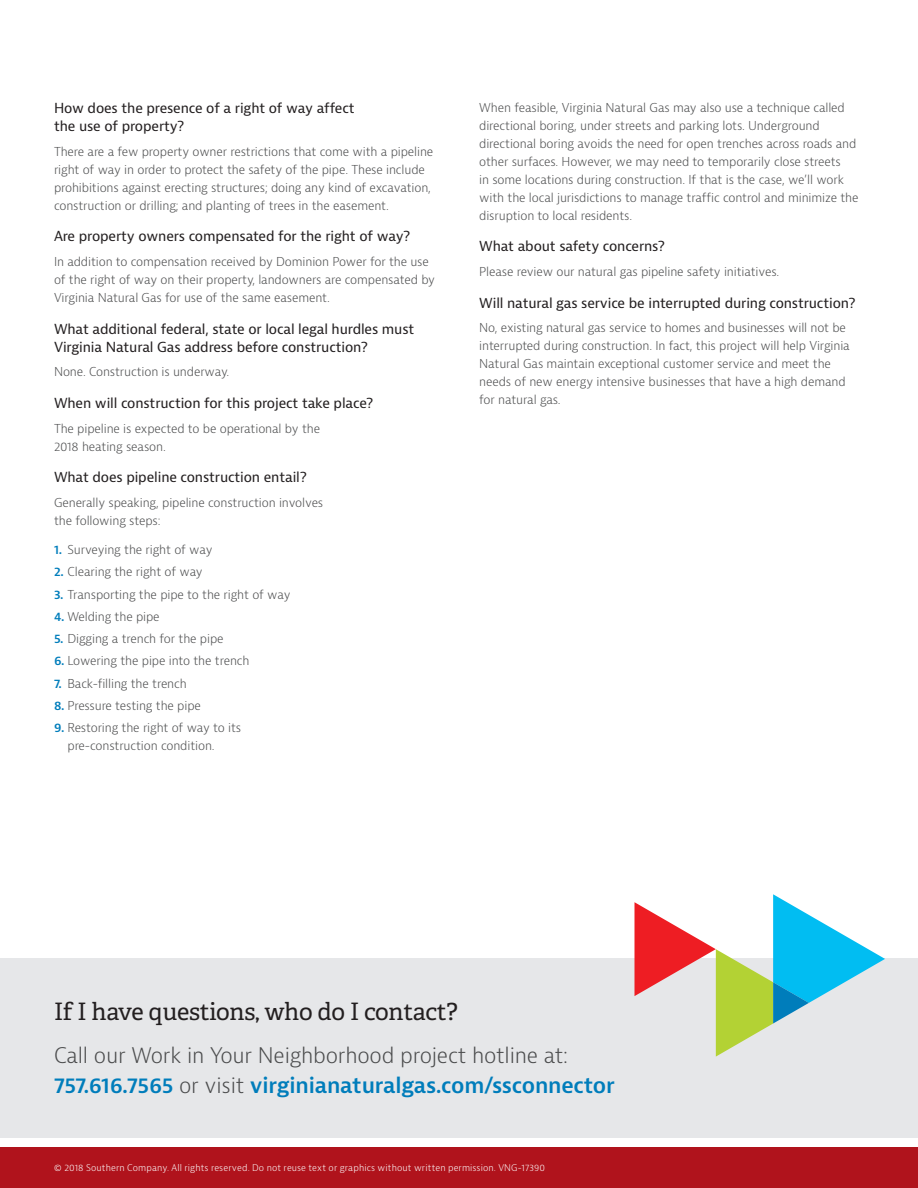
<style>
.page{position:relative;width:918px;height:1188px;background:#fff}
.page>*{position:absolute;margin:0;border:0;box-sizing:border-box;transform-origin:0 0}
.contact_title{font:24px "Adelle";letter-spacing:-.01em;color:#231f20}
.contact_title-2{font:300 21px/30px "Bernina Sans";letter-spacing:-.01em;color:#4b4c4d}
.titles{font:13.5px/18px "Bernina Sans";letter-spacing:-.01em;color:#231f20}
.copy{font:300 12px/18px "Bernina Sans";letter-spacing:-.01em;color:#4b4c4d}
.t1{font:300 9px "Bernina Sans";letter-spacing:.01em;color:#fff}
.s1{font-weight:600;color:#007dbb}
</style>
<div class="page">
<div style="left:0;top:1148px;width:918px;height:40px;background:#b0131c"></div>
<div style="left:0;top:958px;width:918px;height:179px;background:#e6e7e9"></div>
<svg style="left:634px;top:894px;width:251px;height:163px"></svg>
<p class="titles" style="left:54px;top:99px;width:302px">How does the presence of a right of way affect the use of property?</p>
<p class="copy" style="left:54px;top:143px;width:381px">There are a few property owner restrictions that come with a pipeline right of way in order to protect the safety of the pipe. These include prohibitions against erecting structures; doing any kind of excavation, construction or drilling; and planting of trees in the easement.</p>
<p class="titles" style="left:54px;top:228px;width:358px">Are property owners compensated for the right of way?</p>
<p class="copy" style="left:54px;top:253px;width:383px">In addition to compensation received by Dominion Power for the use of the right of way on their property, landowners are compensated by<br>Virginia Natural Gas for use of the same easement.</p>
<p class="titles" style="left:54px;top:320px;width:362px">What additional federal, state or local legal hurdles must<br>Virginia Natural Gas address before construction?</p>
<p class="copy" style="left:54px;top:363px;width:177px">None. Construction is underway.</p>
<p class="titles" style="left:54px;top:394px;width:321px">When will construction for this project take place?</p>
<p class="copy" style="left:54px;top:419px;width:268px">The pipeline is expected to be operational by the<br>2018 heating season.</p>
<p class="titles" style="left:54px;top:468px;width:254px">What does pipeline construction entail?</p>
<p class="copy" style="left:54px;top:494px;width:271px">Generally speaking, pipeline construction involves the following steps:</p>
<p class="copy" style="left:54px;top:541px;width:160px"><span class="s1">1.</span> Surveying the right of way</p>
<p class="copy" style="left:54px;top:563px;width:150px"><span class="s1">2.</span> Clearing the right of way</p>
<p class="copy" style="left:54px;top:585px;width:238px"><span class="s1">3.</span> Transporting the pipe to the right of way</p>
<p class="copy" style="left:54px;top:608px;width:107px"><span class="s1">4.</span> Welding the pipe</p>
<p class="copy" style="left:54px;top:630px;width:171px"><span class="s1">5.</span> Digging a trench for the pipe</p>
<p class="copy" style="left:54px;top:652px;width:197px"><span class="s1">6.</span> Lowering the pipe into the trench</p>
<p class="copy" style="left:54px;top:675px;width:134px"><span class="s1">7.</span> Back-filling the trench</p>
<p class="copy" style="left:54px;top:697px;width:148px"><span class="s1">8.</span> Pressure testing the pipe</p>
<p class="copy" style="left:68px;top:719px;width:175px;text-indent:-14px"><span class="s1">9.</span> Restoring the right of way to its pre-construction condition.</p>
<p class="copy" style="left:479px;top:99px;width:381px">When feasible, Virginia Natural Gas may also use a technique called directional boring, under streets and parking lots. Underground directional boring avoids the need for open trenches across roads and other surfaces. However, we may need to temporarily close streets<br>in some locations during construction. If that is the case, we’ll work with the local jurisdictions to manage traffic control and minimize the disruption to local residents.</p>
<p class="titles" style="left:479px;top:238px;width:187px">What about safety concerns?</p>
<p class="copy" style="left:479px;top:263px;width:301px">Please review our natural gas pipeline safety initiatives.</p>
<p class="titles" style="left:479px;top:294px;width:378px">Will natural gas service be interrupted during construction?</p>
<p class="copy" style="left:479px;top:319px;width:372px">No, existing natural gas service to homes and businesses will not be interrupted during construction. In fact, this project will help Virginia Natural Gas maintain exceptional customer service and meet the needs of new energy intensive businesses that have a high demand for natural gas.</p>
<p class="contact_title" style="left:54px;top:997px;width:405px">If I have questions, who do I contact?</p>
<p class="contact_title-2" style="left:54px;top:1041px;width:562px">Call our Work in Your Neighborhood project hotline at:<br><span class="s1">757.616.7565</span> or visit <span class="s1">virginianaturalgas.com/ssconnector</span></p>
<p class="t1" style="left:54px;top:1162px;width:493px">© 2018 Southern Company. All rights reserved. Do not reuse text or graphics without written permission. VNG-17390</p>
</div>
